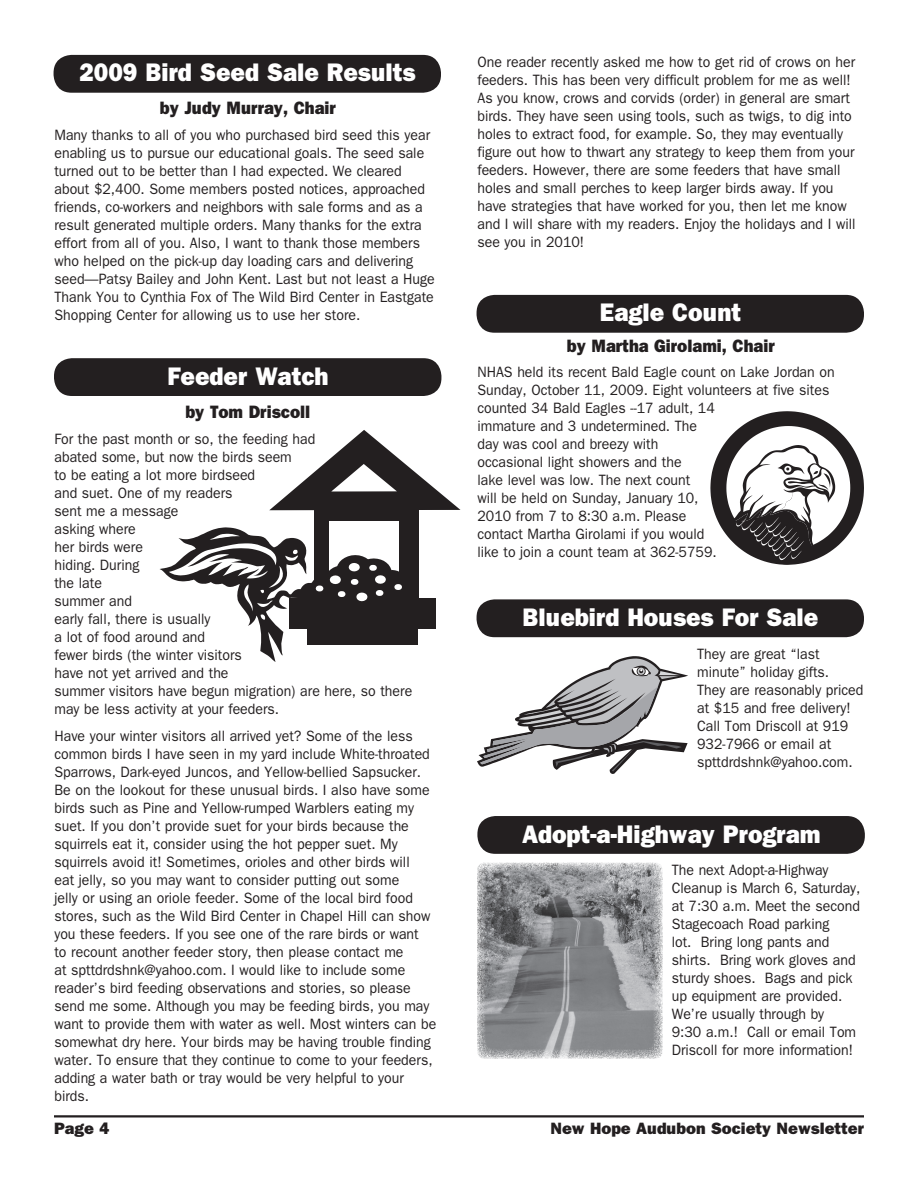
<style>
.page{position:relative;width:918px;height:1188px;background:#fff}
.page>*{position:absolute;margin:0;border:0;box-sizing:border-box;transform-origin:0 0}
.t1{font:800 25.5px "Franklin Gothic";color:#fff;scale:.95 1}
.t2{font:800 18px "Franklin Gothic";color:#231f20;scale:.94 1}
.t3{font:800 16.5px "Franklin Gothic";color:#231f20}
.t4{font:15px/18px "Franklin Gothic";color:#231f20;scale:.94 1}
</style>
<div class="page">
<hr style="left:54px;top:1115px;width:810px;height:3px;background:#231f20">
<div style="left:54px;top:55px;width:387px;height:38px;background:#231f20;border-radius:18px"></div>
<div style="left:477px;top:295px;width:387px;height:38px;background:#231f20;border-radius:18px"></div>
<div style="left:477px;top:599px;width:387px;height:38px;background:#231f20;border-radius:18px"></div>
<div style="left:477px;top:816px;width:388px;height:38px;background:#231f20;border-radius:18px"></div>
<div style="left:54px;top:358px;width:387px;height:38px;background:#231f20;border-radius:18px"></div>
<img style="left:477px;top:862px;width:186px;height:197px">
<svg style="left:710px;top:411px;width:154px;height:154px"></svg>
<div style="left:290px;top:598px;width:146px;height:31px;background:#231f20"></div>
<div style="left:314px;top:501px;width:105px;height:101px;background:#231f20"></div>
<div style="left:307px;top:623px;width:110px;height:22px;background:#231f20"></div>
<div style="left:330px;top:521px;width:69px;height:56px;background:#fff"></div>
<svg style="left:160px;top:527px;width:242px;height:135px"></svg>
<svg style="left:269px;top:430px;width:191px;height:80px"></svg>
<svg style="left:477px;top:656px;width:211px;height:118px"></svg>
<h1 class="t1" style="left:79px;top:58px;width:355px">2009 Bird Seed Sale Results</h1>
<p class="t2" style="left:160px;top:97px;width:189px">by Judy Murray, Chair</p>
<p class="t4" style="left:54px;top:126px;width:406px">Many thanks to all of you who purchased bird seed this year enabling us to pursue our educational goals. The seed sale turned out to be better than I had expected. We cleared about $2,400. Some members posted notices, approached friends, co-workers and neighbors with sale forms and as a result generated multiple orders. Many thanks for the extra effort from all of you. Also, I want to thank those members who helped on the pick-up day loading cars and delivering seed—Patsy Bailey and John Kent. Last but not least a Huge Thank You to Cynthia Fox of The Wild Bird Center in Eastgate Shopping Center for allowing us to use her store.</p>
<p class="t4" style="left:477px;top:53px;width:404px">One reader recently asked me how to get rid of crows on her feeders. This has been very difficult problem for me as well!<br>As you know, crows and corvids (order) in general are smart birds. They have seen using tools, such as twigs, to dig into holes to extract food, for example. So, they may eventually figure out how to thwart any strategy to keep them from your feeders. However, there are some feeders that have small holes and small perches to keep larger birds away. If you have strategies that have worked for you, then let me know and I will share with my readers. Enjoy the holidays and I will see you in 2010!</p>
<h1 class="t1" style="left:600px;top:298px;width:150px">Eagle Count</h1>
<p class="t2" style="left:567px;top:335px;width:223px">by Martha Girolami, Chair</p>
<p class="t4" style="left:477px;top:363px;width:382px">NHAS held its recent Bald Eagle count on Lake Jordan on Sunday, October 11, 2009. Eight volunteers at five sites counted 34 Bald Eagles --17 adult, 14<br>immature and 3 undetermined. The<br>day was cool and breezy with<br>occasional light showers and the<br>lake level was low. The next count<br>will be held on Sunday, January 10,<br>2010 from 7 to 8:30 a.m. Please<br>contact Martha Girolami if you would<br>like to join a count team at 362-5759.</p>
<h1 class="t1" style="left:167px;top:361px;width:171px">Feeder Watch</h1>
<p class="t2" style="left:186px;top:402px;width:134px">by Tom Driscoll</p>
<p class="t4" style="left:54px;top:430px;width:382px">For the past month or so, the feeding had<br>abated some, but now the birds seem<br>to be eating a lot more birdseed<br>and suet. One of my readers<br>sent me a message<br>asking where<br>her birds were<br>hiding. During<br>the late<br>summer and<br>early fall, there is usually<br>a lot of food around and<br>fewer birds (the winter visitors<br>have not yet arrived and the<br>summer visitors have begun migration) are here, so there may be less activity at your feeders.</p>
<p class="t4" style="left:54px;top:727px;width:408px">Have your winter visitors all arrived yet? Some of the less common birds I have seen in my yard include White-throated Sparrows, Dark-eyed Juncos, and Yellow-bellied Sapsucker.<br>Be on the lookout for these unusual birds. I also have some birds such as Pine and Yellow-rumped Warblers eating my suet. If you don’t provide suet for your birds because the squirrels eat it, consider using the hot pepper suet. My squirrels avoid it! Sometimes, orioles and other birds will<br>eat jelly, so you may want to consider putting out some<br>jelly or using an oriole feeder. Some of the local bird food stores, such as the Wild Bird Center in Chapel Hill can show you these feeders. If you see one of the rare birds or want<br>to recount another feeder story, then please contact me<br>at spttdrdshnk@yahoo.com. I would like to include some reader’s bird feeding observations and stories, so please send me some. Although you may be feeding birds, you may want to provide them with water as well. Most winters can be somewhat dry here. Your birds may be having trouble finding water. To ensure that they continue to come to your feeders, adding a water bath or tray would be very helpful to your birds.</p>
<p class="t3" style="left:54px;top:1119px;width:57px">Page 4</p>
<p class="t3" style="left:551px;top:1119px;width:315px">New Hope Audubon Society Newsletter</p>
<h1 class="t1" style="left:523px;top:602px;width:313px">Bluebird Houses For Sale</h1>
<p class="t4" style="left:697px;top:645px;width:178px">They are great “last minute” holiday gifts.<br>They are reasonably priced at $15 and free delivery!<br>Call Tom Driscoll at 919<br>932-7966 or email at spttdrdshnk@yahoo.com.</p>
<h1 class="t1" style="left:522px;top:819px;width:316px">Adopt-a-Highway Program</h1>
<p class="t4" style="left:672px;top:861px;width:202px">The next Adopt-a-Highway<br>Cleanup is March 6, Saturday, at 7:30 a.m. Meet the second<br>Stagecoach Road parking<br>lot. Bring long pants and shirts. Bring work gloves and sturdy shoes. Bags and pick up equipment are provided.<br>We’re usually through by<br>9:30 a.m.! Call or email Tom<br>Driscoll for more information!</p>
</div>
